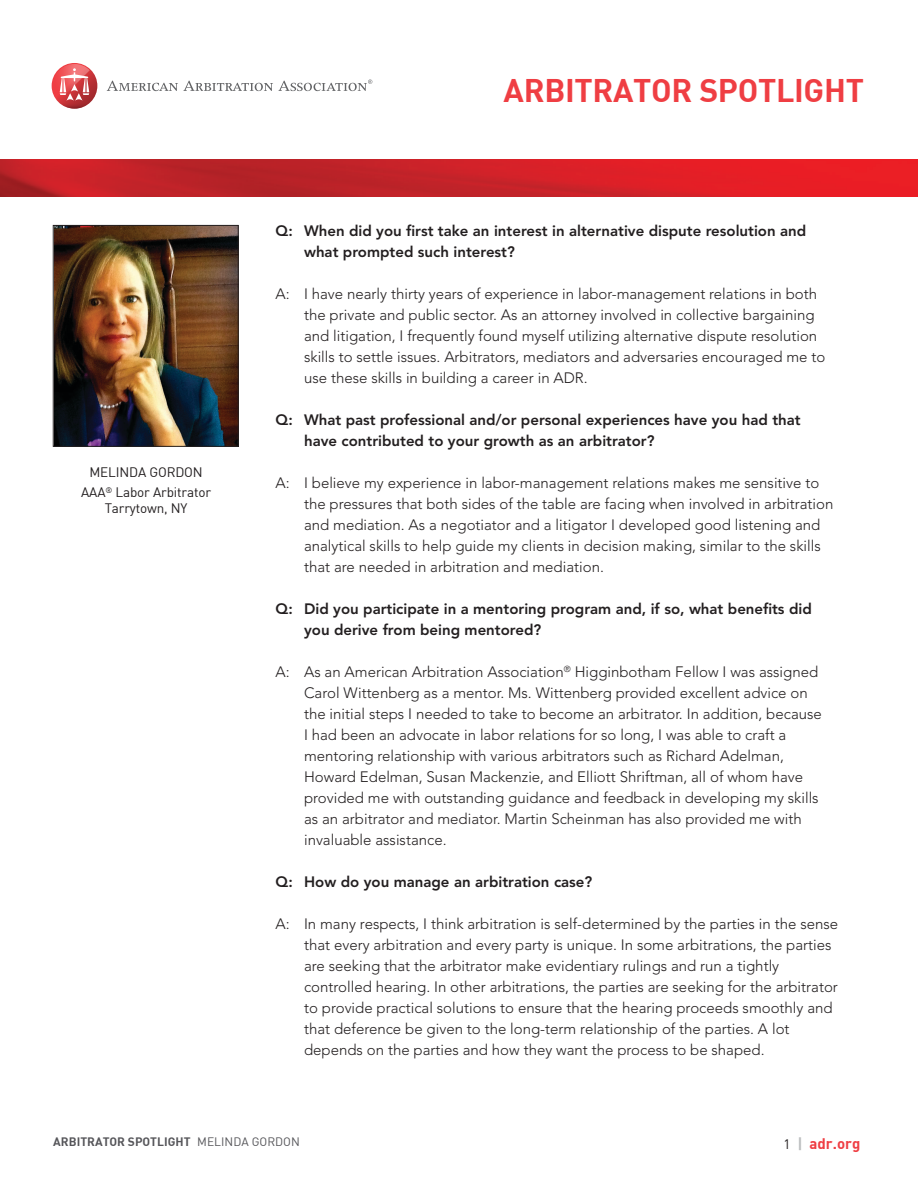
<style>
.page{position:relative;width:918px;height:1188px;background:#fff}
.page>*{position:absolute;margin:0;border:0;box-sizing:border-box;transform-origin:0 0}
.t1{font:32.1px "DIN Bold";letter-spacing:-.01em;color:#ef3e43}
.t2{font:300 15px/21px "Avenir LT Std";color:#231f20}
.t3{font:800 15px/21px "Avenir LT Std";color:#231f20}
.t4{font:15px "DIN Bold";color:#ef3e43}
.t5{font:13.5px "DIN";letter-spacing:-.01em;color:#231f20}
.t6{font:12px "DIN Bold";color:#56565a}
.s1{font-family:"DIN"}
.s2{font-family:"DIN";font-size:13.5px;color:#231f20}
.s3{color:#bcbec0}
</style>
<div class="page">
<img style="left:0;top:160px;width:918px;height:36px">
<svg style="left:107px;top:80px;width:265px;height:11px"></svg>
<svg style="left:51px;top:63px;width:46px;height:46px"></svg>
<img style="left:55px;top:227px;width:182px;height:218px">
<div style="left:53px;top:225px;width:186px;height:222px;border:1px solid #231f20"></div>
<p class="t5" style="left:89px;top:463px;width:115px">MELINDA GORDON</p>
<p class="t5" style="left:81px;top:484px;width:131px">AAA<sup>®</sup> Labor Arbitrator</p>
<p class="t5" style="left:105px;top:500px;width:84px">Tarrytown, NY</p>
<h1 class="t1" style="left:504px;top:69px;width:362px">ARBITRATOR SPOTLIGHT</h1>
<p class="t3" style="left:304px;top:221px;width:504px;text-indent:-28px">Q: When did you first take an interest in alternative dispute resolution and what prompted such interest?</p>
<p class="t2" style="left:276px;top:284px;width:543px;text-align:right">A: I have nearly thirty years of experience in labor-management relations in both the private and public sector. As an attorney involved in collective bargaining</p>
<p class="t2" style="left:304px;top:326px;width:523px">and litigation, I frequently found myself utilizing alternative dispute resolution skills to settle issues. Arbitrators, mediators and adversaries encouraged me to use these skills in building a career in ADR.</p>
<p class="t3" style="left:304px;top:410px;width:498px;text-indent:-28px">Q: What past professional and/or personal experiences have you had that have contributed to your growth as an arbitrator?</p>
<p class="t2" style="left:304px;top:473px;width:531px;text-indent:-28px">A: I believe my experience in labor-management relations makes me sensitive to the pressures that both sides of the table are facing when involved in arbitration and mediation. As a negotiator and a litigator I developed good listening and analytical skills to help guide my clients in decision making, similar to the skills that are needed in arbitration and mediation.</p>
<p class="t3" style="left:304px;top:599px;width:509px;text-indent:-28px">Q: Did you participate in a mentoring program and, if so, what benefits did you derive from being mentored?</p>
<p class="t2" style="left:304px;top:662px;width:519px;text-indent:-28px">A: As an American Arbitration Association<sup>®</sup> Higginbotham Fellow I was assigned Carol Wittenberg as a mentor. Ms. Wittenberg provided excellent advice on the initial steps I needed to take to become an arbitrator. In addition, because I had been an advocate in labor relations for so long, I was able to craft a mentoring relationship with various arbitrators such as Richard Adelman, Howard Edelman, Susan Mackenzie, and Elliott Shriftman, all of whom have provided me with outstanding guidance and feedback in developing my skills as an arbitrator and mediator. Martin Scheinman has also provided me with invaluable assistance.</p>
<p class="t3" style="left:276px;top:872px;width:318px">Q: How do you manage an arbitration case?</p>
<p class="t2" style="left:304px;top:914px;width:536px;text-indent:-28px">A: In many respects, I think arbitration is self-determined by the parties in the sense that every arbitration and every party is unique. In some arbitrations, the parties are seeking that the arbitrator make evidentiary rulings and run a tightly controlled hearing. In other arbitrations, the parties are seeking for the arbitrator to provide practical solutions to ensure that the hearing proceeds smoothly and that deference be given to the long-term relationship of the parties. A lot depends on the parties and how they want the process to be shaped.</p>
<p class="t6" style="left:53px;top:1134px;width:248px">ARBITRATOR SPOTLIGHT <span class="s1">MELINDA GORDON</span></p>
<p class="t4" style="left:783px;top:1134px;width:79px"><span class="s2">1</span> <span class="s3">|</span> adr.org</p>
</div>
